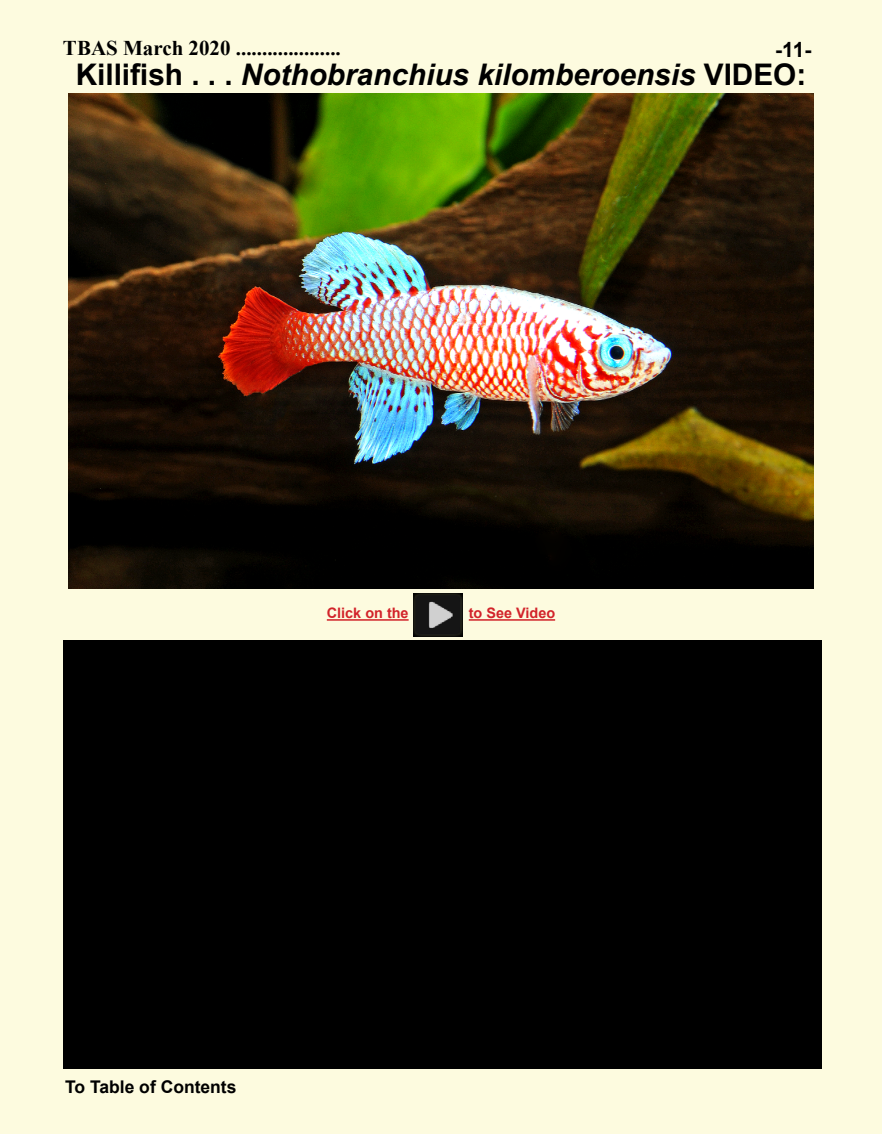
<style>
.page{position:relative;width:882px;height:1134px;background:#fdfbdf}
.page>*{position:absolute;margin:0;border:0;box-sizing:border-box;transform-origin:0 0}
.t1{font:italic 700 29.75px "Arial";color:#000}
.t2{font:700 21px "Times New Roman";color:#000}
.t3{font:700 21px "Arial";color:#000}
.t4{font:700 17.5px "Arial";color:#000}
.t5{font:700 14.35px "Arial";color:#d2232a}
.s1{font-style:normal}
</style>
<div class="page">
<div style="left:63px;top:640px;width:758px;height:429px;background:#000"></div>
<hr style="left:327px;top:619px;width:82px;height:2px;background:#d2232a">
<hr style="left:469px;top:619px;width:86px;height:2px;background:#d2232a">
<img style="left:413px;top:593px;width:49px;height:43px">
<img style="left:69px;top:93px;width:744px;height:495px">
<p class="t2" style="left:63px;top:33px;width:279px">TBAS March 2020 ....................</p>
<p class="t3" style="left:775px;top:34px;width:38px">-11-</p>
<p class="t1" style="left:76px;top:54px;width:732px"><span class="s1">Killifish . . .</span> Nothobranchius kilomberoensis <span class="s1">VIDEO:</span></p>
<p class="t5" style="left:327px;top:603px;width:83px">Click on the</p>
<p class="t5" style="left:469px;top:603px;width:88px">to See Video</p>
<p class="t4" style="left:65px;top:1075px;width:173px">To Table of Contents</p>
</div>
